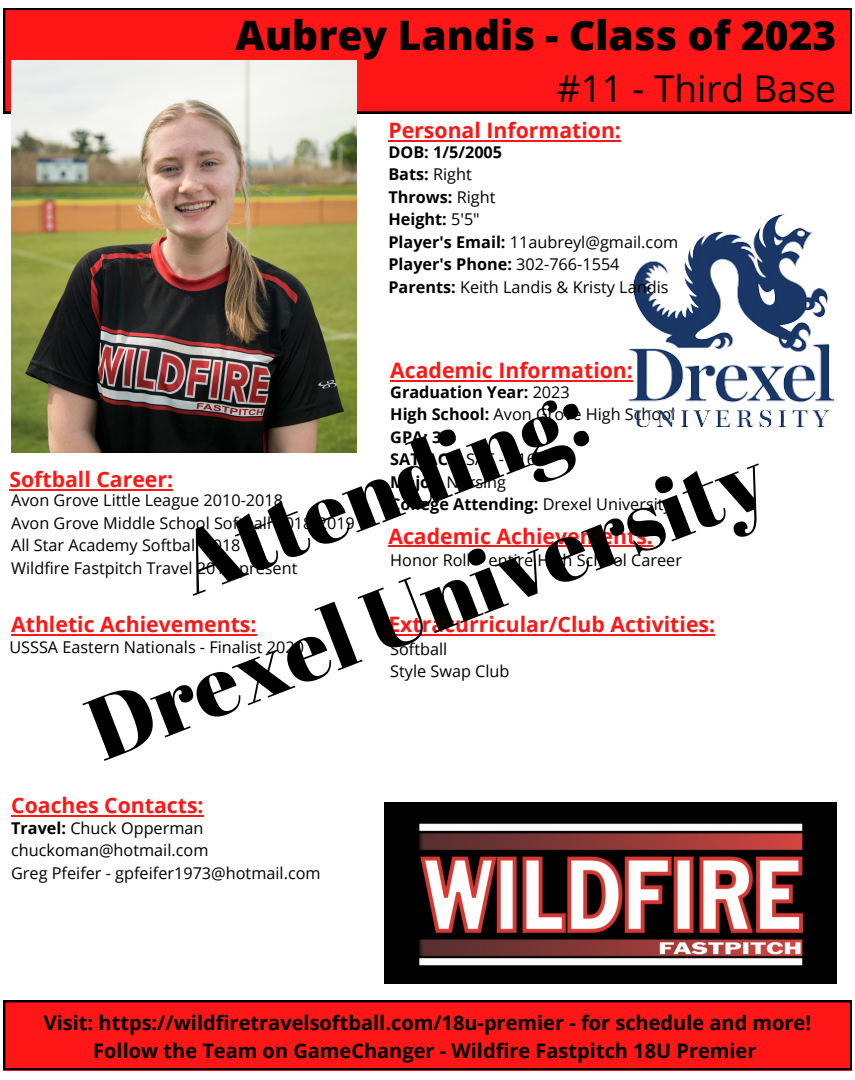
<style>
.page{position:relative;width:855px;height:1080px;background:#fff}
.page>*{position:absolute;margin:0;border:0;box-sizing:border-box;transform-origin:0 0}
.t1{font:87.5px "Abril Fatface";color:#000}
.t2{font:800 40.62px "Open Sans";color:#000}
.t3{font:36.88px "Open Sans";color:#000}
.t4{font:700 21.25px "Open Sans";color:#ff1616}
.t5{font:700 20px "Open Sans";color:#000}
.t6{font:16.25px/22.5px "Open Sans";color:#000}
.t7{font:700 16.25px "Open Sans";color:#000}
.s1{font-weight:400}
.s2{font-weight:700}
</style>
<div class="page">
<div style="left:3px;top:8px;width:849px;height:105px;background:#ff1616"></div>
<div style="left:4px;top:1001px;width:848px;height:69px;background:#ff1616"></div>
<img style="left:384px;top:802px;width:452px;height:181px">
<img style="left:11px;top:61px;width:345px;height:391px">
<hr style="left:388px;top:546px;width:265px;height:1px;background:#ff1616">
<hr style="left:388px;top:634px;width:327px;height:2px;background:#ff1616">
<hr style="left:11px;top:634px;width:246px;height:2px;background:#ff1616">
<hr style="left:11px;top:815px;width:193px;height:2px;background:#ff1616">
<img style="left:628px;top:214px;width:207px;height:214px">
<hr style="left:390px;top:380px;width:243px;height:2px;background:#ff1616">
<hr style="left:9px;top:489px;width:164px;height:1px;background:#ff1616">
<hr style="left:388px;top:140px;width:233px;height:2px;background:#ff1616">
<p class="t2" style="left:236px;top:6px;width:602px">Aubrey Landis - Class of 2023</p>
<p class="t3" style="left:557px;top:63px;width:281px">#11 - Third Base</p>
<p class="t4" style="left:388px;top:115px;width:234px">Personal Information:</p>
<p class="t7" style="left:388px;top:140px;width:115px">DOB: 1/5/2005</p>
<p class="t7" style="left:388px;top:163px;width:85px">Bats: <span class="s1">Right</span></p>
<p class="t7" style="left:388px;top:185px;width:109px">Throws: <span class="s1">Right</span></p>
<p class="t7" style="left:388px;top:208px;width:93px">Height: <span class="s1">5'5"</span></p>
<p class="t6" style="left:388px;top:230px;width:291px"><span class="s2">Player's Email:</span> 11aubreyl@gmail.com</p>
<p class="t7" style="left:388px;top:253px;width:233px">Player's Phone: <span class="s1">302-766-1554</span></p>
<p class="t6" style="left:388px;top:275px;width:282px"><span class="s2">Parents:</span> Keith Landis &amp; Kristy Landis</p>
<p class="t4" style="left:390px;top:355px;width:244px">Academic Information:</p>
<p class="t7" style="left:390px;top:380px;width:181px">Graduation Year: <span class="s1">2023</span></p>
<p class="t6" style="left:390px;top:403px;width:287px"><span class="s2">High School:</span> Avon Grove High School</p>
<p class="t7" style="left:390px;top:425px;width:67px">GPA: 3.8</p>
<p class="t7" style="left:390px;top:448px;width:157px">SAT/ACT: <span class="s1">SAT - 1160</span></p>
<p class="t6" style="left:390px;top:470px;width:117px"><span class="s2">Major:</span> Nursing</p>
<p class="t1" style="left:160px;top:509px;width:432px;rotate:-21deg">Attending:</p>
<p class="t1" style="left:69px;top:674px;width:720px;rotate:-21deg">Drexel University</p>
<p class="t4" style="left:9px;top:464px;width:165px">Softball Career:</p>
<p class="t6" style="left:11px;top:489px;width:273px">Avon Grove Little League 2010-2018</p>
<p class="t7" style="left:390px;top:493px;width:283px">College Attending: <span class="s1">Drexel University</span></p>
<p class="t6" style="left:11px;top:511px;width:345px">Avon Grove Middle School Softball 2018-2019<br>All Star Academy Softball 2018</p>
<p class="t6" style="left:11px;top:556px;width:288px">Wildfire Fastpitch Travel 2018-present</p>
<p class="t4" style="left:388px;top:521px;width:266px">Academic Achievements:</p>
<p class="t6" style="left:390px;top:549px;width:293px">Honor Roll - entire High School Career</p>
<p class="t4" style="left:11px;top:610px;width:247px">Athletic Achievements:</p>
<p class="t6" style="left:9px;top:635px;width:296px">USSSA Eastern Nationals - Finalist 2020</p>
<p class="t4" style="left:388px;top:610px;width:328px">Extracurricular/Club Activities:</p>
<p class="t6" style="left:390px;top:637px;width:59px">Softball</p>
<p class="t6" style="left:390px;top:660px;width:121px">Style Swap Club</p>
<p class="t4" style="left:11px;top:790px;width:194px">Coaches Contacts:</p>
<p class="t6" style="left:11px;top:816px;width:194px"><span class="s2">Travel:</span> Chuck Opperman</p>
<p class="t6" style="left:11px;top:839px;width:199px">chuckoman@hotmail.com</p>
<p class="t6" style="left:11px;top:861px;width:311px">Greg Pfeifer - gpfeifer1973@hotmail.com</p>
<p class="t5" style="left:44px;top:1009px;width:769px">Visit: https://wildfiretravelsoftball.com/18u-premier - for schedule and more!</p>
<p class="t5" style="left:93px;top:1036px;width:665px">Follow the Team on GameChanger - Wildfire Fastpitch 18U Premier</p>
</div>
